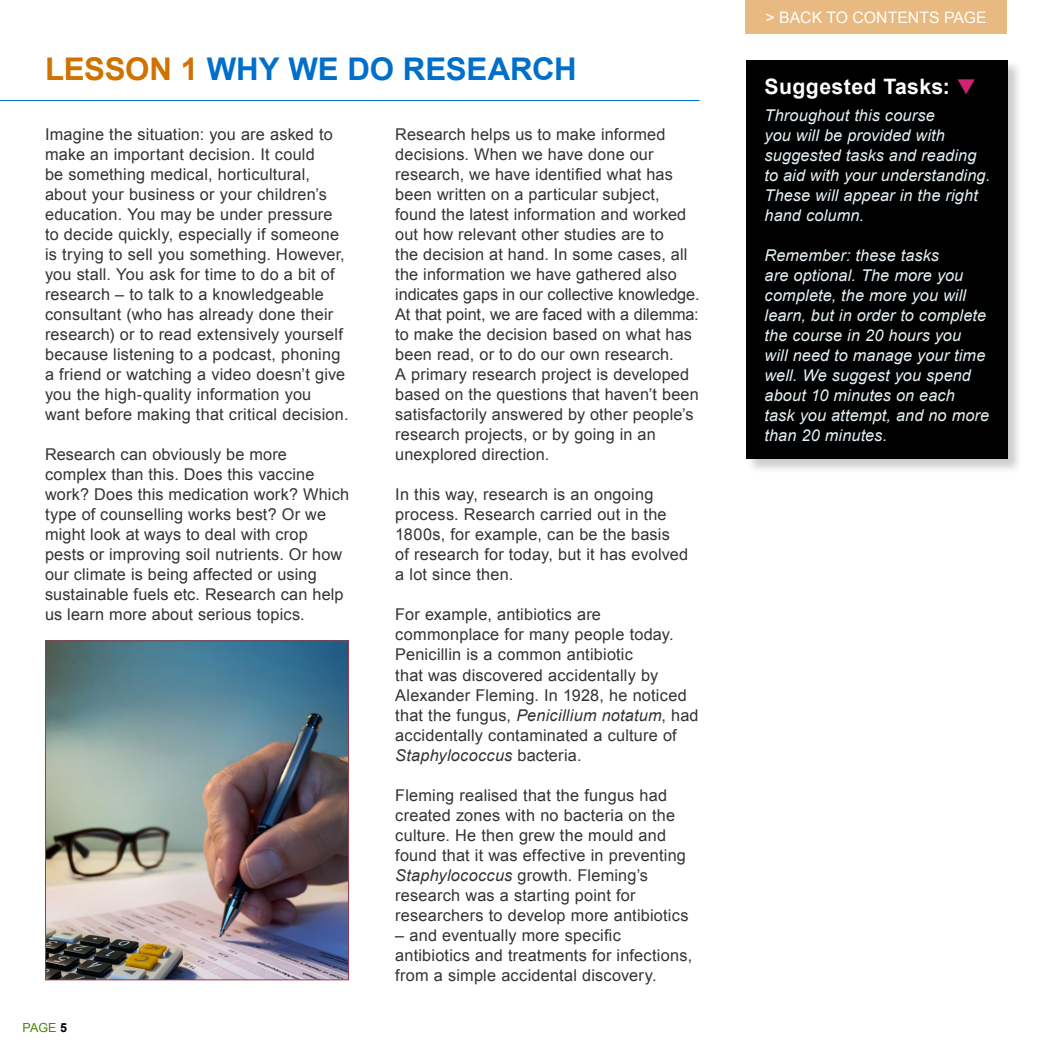
<style>
.page{position:relative;width:1053px;height:1053px;background:#fff}
.page>*{position:absolute;margin:0;border:0;box-sizing:border-box;transform-origin:0 0}
.t1{font:700 31.25px "Arial";letter-spacing:-.005em;color:#006fca}
.t2{font:700 21.25px "Arial";letter-spacing:.02em;color:#fff}
.t3{font:16.25px/20px "Arial";letter-spacing:.01em;color:#333}
.t4{font:italic 16.25px/20px "Arial";letter-spacing:.01em;color:#e6f0f5}
.t5{font:15.88px "Arial";color:#fff}
.t6{font:12.5px "Arial";color:#4a8400}
.s1{color:#d07200}
.s2{font-weight:700;color:#000}
.s3{font-style:italic}
.s4{color:#cc2573}
</style>
<div class="page">
<div style="left:745px;top:0;width:261px;height:34px;background:#e8b980"></div>
<hr style="left:0;top:100px;width:699px;height:1px;background:#006fca">
<img style="left:45px;top:640px;width:304px;height:340px">
<div style="left:746px;top:60px;width:277px;height:414px;background:#000;opacity:.2"></div>
<div style="left:746px;top:60px;width:261px;height:399px;background:#000"></div>
<h1 class="t1" style="left:45px;top:48px;width:533px"><span class="s1">LESSON 1</span> WHY WE DO RESEARCH</h1>
<p class="t3" style="left:45px;top:124px;width:305px">Imagine the situation: you are asked to make an important decision. It could<br>be something medical, horticultural, about your business or your children’s education. You may be under pressure to decide quickly, especially if someone is trying to sell you something. However, you stall. You ask for time to do a bit of research – to talk to a knowledgeable consultant (who has already done their research) or to read extensively yourself because listening to a podcast, phoning a friend or watching a video doesn’t give you the high-quality information you want before making that critical decision.</p>
<p class="t3" style="left:45px;top:445px;width:306px">Research can obviously be more complex than this. Does this vaccine work? Does this medication work? Which type of counselling works best? Or we might look at ways to deal with crop pests or improving soil nutrients. Or how our climate is being affected or using sustainable fuels etc. Research can help us learn more about serious topics.</p>
<p class="t6" style="left:22px;top:1019px;width:46px">PAGE <span class="s2">5</span></p>
<p class="t3" style="left:395px;top:124px;width:306px">Research helps us to make informed decisions. When we have done our research, we have identified what has been written on a particular subject, found the latest information and worked out how relevant other studies are to<br>the decision at hand. In some cases, all the information we have gathered also indicates gaps in our collective knowledge.<br>At that point, we are faced with a dilemma: to make the decision based on what has been read, or to do our own research.<br>A primary research project is developed based on the questions that haven’t been satisfactorily answered by other people’s research projects, or by going in an unexplored direction.</p>
<p class="t3" style="left:395px;top:485px;width:294px">In this way, research is an ongoing process. Research carried out in the<br>1800s, for example, can be the basis<br>of research for today, but it has evolved a lot since then.</p>
<p class="t3" style="left:395px;top:605px;width:305px">For example, antibiotics are commonplace for many people today.<br>Penicillin is a common antibiotic<br>that was discovered accidentally by Alexander Fleming. In 1928, he noticed that the fungus, <span class="s3">Penicillium notatum</span>, had accidentally contaminated a culture of <span class="s3">Staphylococcus</span> bacteria.</p>
<p class="t3" style="left:395px;top:785px;width:295px">Fleming realised that the fungus had created zones with no bacteria on the culture. He then grew the mould and found that it was effective in preventing <span class="s3">Staphylococcus</span> growth. Fleming’s research was a starting point for researchers to develop more antibiotics</p>
<p class="t3" style="left:395px;top:925px;width:298px">– and eventually more specific antibiotics and treatments for infections, from a simple accidental discovery.</p>
<p class="t5" style="left:765px;top:7px;width:223px">&gt; BACK TO CONTENTS PAGE</p>
<h2 class="t2" style="left:764px;top:72px;width:213px">Suggested Tasks: <span class="s4">▼</span></h2>
<p class="t4" style="left:764px;top:105px;width:227px">Throughout this course<br>you will be provided with suggested tasks and reading to aid with your understanding.<br>These will appear in the right hand column.</p>
<p class="t4" style="left:764px;top:246px;width:226px">Remember: these tasks<br>are optional. The more you complete, the more you will learn, but in order to complete the course in 20 hours you<br>will need to manage your time well. We suggest you spend about 10 minutes on each<br>task you attempt, and no more than 20 minutes.</p>
</div>
